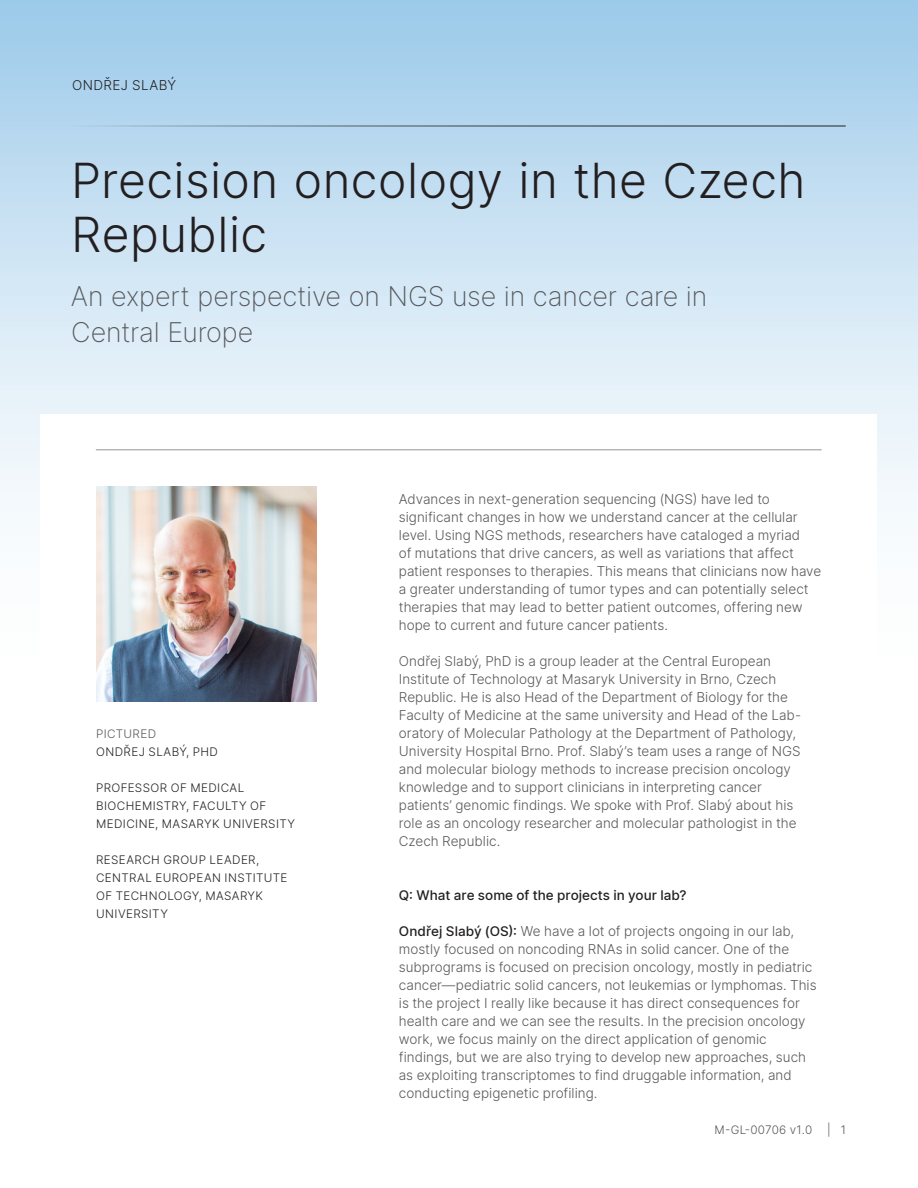
<style>
.page{position:relative;width:918px;height:1188px;background:#fff}
.page>*{position:absolute;margin:0;border:0;box-sizing:border-box;transform-origin:0 0}
.Title{font:300 48px/54px "Inter";letter-spacing:.01em;color:#231f20}
.Subtitle{font:200 27px/36px "Inter";letter-spacing:-.005em;color:#57585a}
.Body_Copy{font:300 13.5px/18px "Inter";color:#57585a}
.Question_-_Body_Co{font:500 13.5px "Inter";color:#231f20}
.zz_Document_Type___S{font:300 13.5px "Inter";letter-spacing:.035em;color:#231f20}
.Interview_Details{font:300 11.7px/18px "Inter";letter-spacing:.04em;color:#231f20}
.zz_Pub_Number{font:300 11.7px "Inter";letter-spacing:.03em;color:#57585a}
.s1{color:#57585a}
.s2{font-weight:500;color:#231f20}
</style>
<div class="page">
<hr style="left:96px;top:450px;width:726px;height:1px;background:#939598">
<hr style="left:72px;top:126px;width:774px;height:1px;background:#231f20">
<img style="left:96px;top:486px;width:220px;height:216px">
<p class="zz_Document_Type___S" style="left:72px;top:76px;width:106px">ONDŘEJ SLABÝ</p>
<p class="Title" style="left:71px;top:153px;width:736px">Precision oncology in the Czech<br>Republic</p>
<p class="Subtitle" style="left:71px;top:278px;width:638px">An expert perspective on NGS use in cancer care in<br>Central Europe</p>
<p class="Interview_Details" style="left:96px;top:725px;width:123px"><span class="s1">PICTURED<br></span>ONDŘEJ SLABÝ, PHD</p>
<p class="Interview_Details" style="left:96px;top:779px;width:201px">PROFESSOR OF MEDICAL<br>BIOCHEMISTRY, FACULTY OF<br>MEDICINE, MASARYK UNIVERSITY</p>
<p class="Interview_Details" style="left:96px;top:851px;width:193px">RESEARCH GROUP LEADER,<br>CENTRAL EUROPEAN INSTITUTE<br>OF TECHNOLOGY, MASARYK<br>UNIVERSITY</p>
<p class="Body_Copy" style="left:399px;top:490px;width:424px">Advances in next-generation sequencing (NGS) have led to significant changes in how we understand cancer at the cellular level. Using NGS methods, researchers have cataloged a myriad<br>of mutations that drive cancers, as well as variations that affect patient responses to therapies. This means that clinicians now have a greater understanding of tumor types and can potentially select therapies that may lead to better patient outcomes, offering new hope to current and future cancer patients.</p>
<p class="Body_Copy" style="left:399px;top:652px;width:404px">Ondřej Slabý, PhD is a group leader at the Central European Institute of Technology at Masaryk University in Brno, Czech Republic. He is also Head of the Department of Biology for the Faculty of Medicine at the same university and Head of the Lab&shy;oratory of Molecular Pathology at the Department of Pathology, University Hospital Brno. Prof. Slabý’s team uses a range of NGS and molecular biology methods to increase precision oncology knowledge and to support clinicians in interpreting cancer patients’ genomic findings. We spoke with Prof. Slabý about his role as an oncology researcher and molecular pathologist in the Czech Republic.</p>
<p class="Question_-_Body_Co" style="left:399px;top:885px;width:289px">Q: What are some of the projects in your lab?</p>
<p class="Body_Copy" style="left:399px;top:922px;width:419px"><span class="s2">Ondřej Slabý (OS):</span> We have a lot of projects ongoing in our lab, mostly focused on noncoding RNAs in solid cancer. One of the subprograms is focused on precision oncology, mostly in pediatric cancer—pediatric solid cancers, not leukemias or lymphomas. This is the project I really like because it has direct consequences for health care and we can see the results. In the precision oncology work, we focus mainly on the direct application of genomic findings, but we are also trying to develop new approaches, such as exploiting transcriptomes to find druggable information, and conducting epigenetic profiling.</p>
<p class="zz_Pub_Number" style="left:714px;top:1121px;width:99px">M-GL-00706 v1.0</p>
<p class="zz_Pub_Number" style="left:827px;top:1121px;width:20px">| 1</p>
</div>
